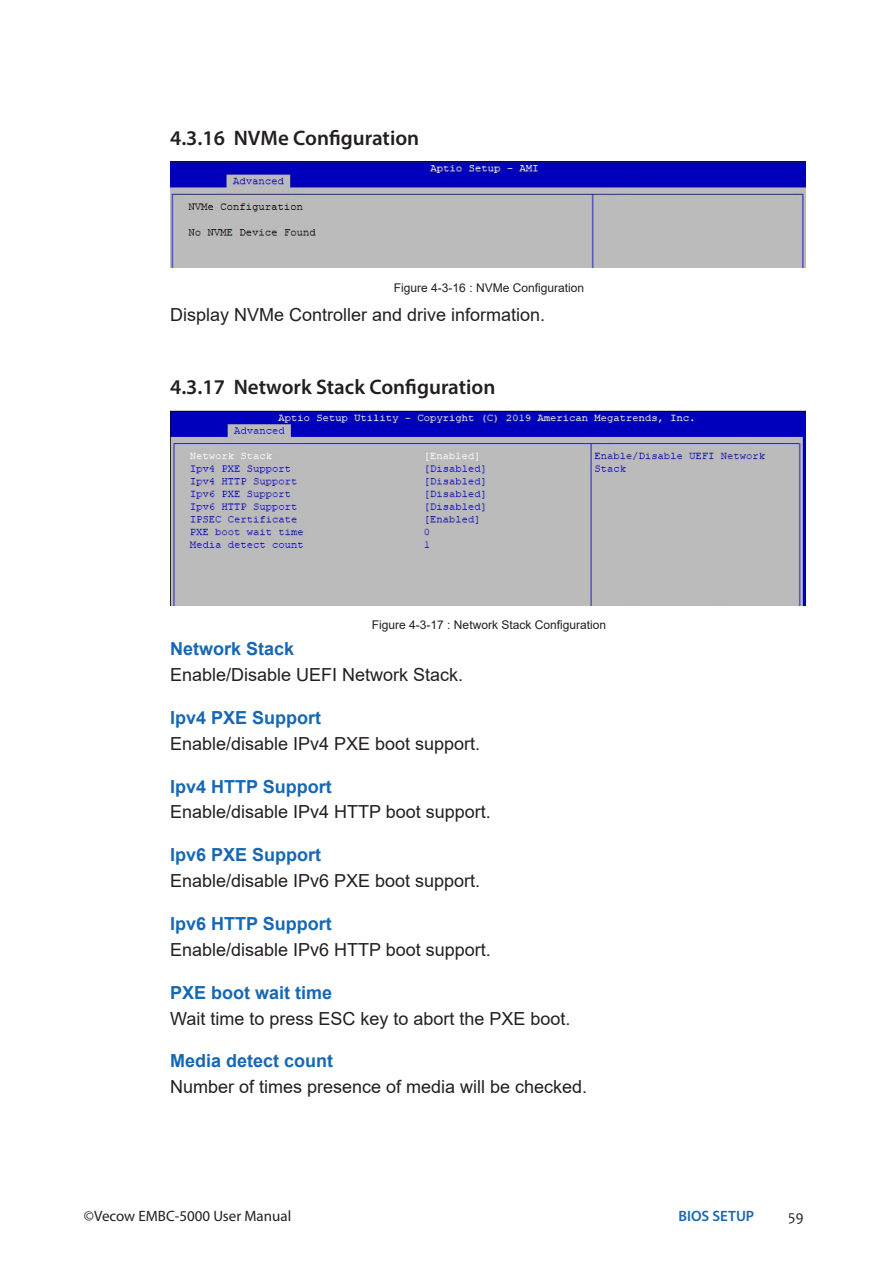
<style>
.page{position:relative;width:893px;height:1263px;background:#fff}
.page>*{position:absolute;margin:0;border:0;box-sizing:border-box;transform-origin:0 0}
.t1{font:600 21px "Myriad Pro";color:#231f20}
.t2{font:18px "Arial";color:#231f20}
.t3{font:700 18px "Arial";color:#1768b4}
.t4{font:15px "Myriad Pro";color:#231f20}
.t5{font:600 15px "Myriad Pro";color:#1768b4}
.t6{font:15px "Candara";color:#231f20}
.t7{font:12px "Arial";color:#231f20}
</style>
<div class="page">
<img style="left:170px;top:161px;width:636px;height:107px">
<img style="left:170px;top:410px;width:636px;height:195px">
<p class="t1" style="left:170px;top:125px;width:251px">4.3.16 NVMe Configuration</p>
<p class="t7" style="left:394px;top:279px;width:192px">Figure 4-3-16 : NVMe Configuration</p>
<p class="t2" style="left:170px;top:302px;width:377px">Display NVMe Controller and drive information.</p>
<p class="t1" style="left:170px;top:373px;width:327px">4.3.17 Network Stack Configuration</p>
<p class="t7" style="left:372px;top:617px;width:236px">Figure 4-3-17 : Network Stack Configuration</p>
<p class="t3" style="left:170px;top:636px;width:126px">Network Stack</p>
<p class="t2" style="left:170px;top:662px;width:295px">Enable/Disable UEFI Network Stack.</p>
<p class="t3" style="left:170px;top:705px;width:153px">Ipv4 PXE Support</p>
<p class="t2" style="left:170px;top:731px;width:312px">Enable/disable IPv4 PXE boot support.</p>
<p class="t3" style="left:170px;top:773px;width:163px">Ipv4 HTTP Support</p>
<p class="t2" style="left:170px;top:800px;width:322px">Enable/disable IPv4 HTTP boot support.</p>
<p class="t3" style="left:170px;top:842px;width:153px">Ipv6 PXE Support</p>
<p class="t2" style="left:170px;top:868px;width:312px">Enable/disable IPv6 PXE boot support.</p>
<p class="t3" style="left:170px;top:911px;width:163px">Ipv6 HTTP Support</p>
<p class="t2" style="left:170px;top:937px;width:322px">Enable/disable IPv6 HTTP boot support.</p>
<p class="t3" style="left:170px;top:980px;width:164px">PXE boot wait time</p>
<p class="t2" style="left:170px;top:1006px;width:402px">Wait time to press ESC key to abort the PXE boot.</p>
<p class="t3" style="left:170px;top:1048px;width:165px">Media detect count</p>
<p class="t2" style="left:170px;top:1074px;width:419px">Number of times presence of media will be checked.</p>
<p class="t4" style="left:84px;top:1207px;width:209px">©Vecow EMBC-5000 User Manual</p>
<p class="t5" style="left:678px;top:1207px;width:77px">BIOS SETUP</p>
<p class="t6" style="left:788px;top:1207px;width:17px">59</p>
</div>
